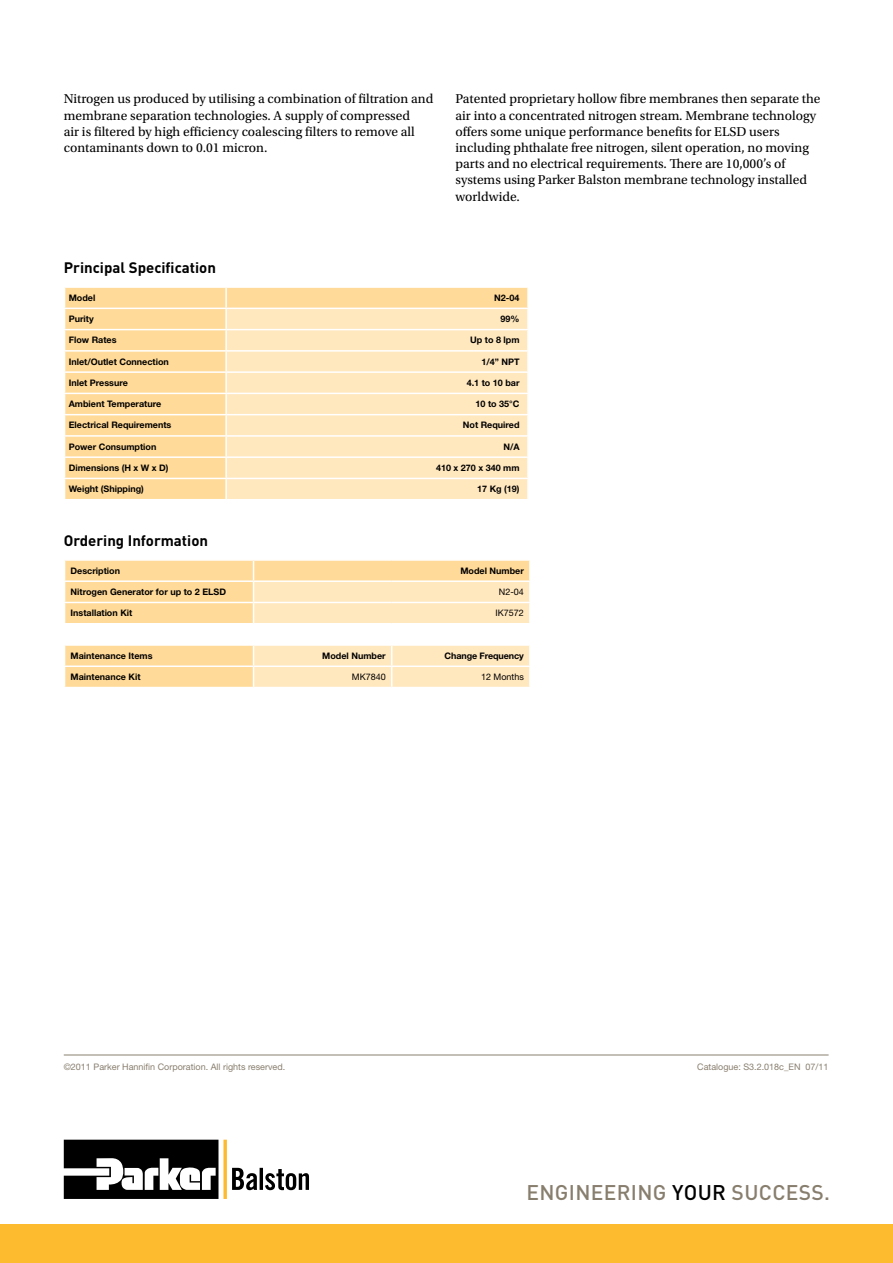
<style>
.page{position:relative;width:893px;height:1263px;background:#fff}
.page>*{position:absolute;margin:0;border:0;box-sizing:border-box;transform-origin:0 0}
.t1{font:500 21px "DIN";letter-spacing:.015em;color:#887e6e}
.t2{font:700 15px "DIN";color:#000}
.t3{font:13.5px/16.2px "Utopia Std";color:#000}
.t4{font:700 9px "Helvetica Neue LT Std";color:#000}
.t5{font:9px "Helvetica Neue LT Std";color:#887e6e}
.t6{font:9px "Helvetica Neue LT Std";color:#000}
.s1{color:#000}
</style>
<div class="page">
<svg style="left:64px;top:1140px;width:245px;height:59px"></svg>
<hr style="left:64px;top:1054px;width:765px;height:1px;background:#887e6e">
<div style="left:65px;top:288px;width:462px;height:211px;background:#ffda98"></div>
<div style="left:227px;top:309px;width:300px;height:190px;background:#ffe7be"></div>
<hr style="left:225px;top:288px;width:2px;height:20px;background:#fff">
<hr style="left:64px;top:308px;width:162px;height:1px;background:#fff">
<hr style="left:226px;top:308px;width:303px;height:1px;background:#fff">
<hr style="left:225px;top:309px;width:2px;height:20px;background:#fff">
<hr style="left:64px;top:329px;width:162px;height:1px;background:#fff">
<hr style="left:226px;top:329px;width:303px;height:1px;background:#fff">
<hr style="left:225px;top:330px;width:2px;height:20px;background:#fff">
<hr style="left:64px;top:350px;width:162px;height:2px;background:#fff">
<hr style="left:226px;top:350px;width:303px;height:2px;background:#fff">
<svg style="left:225px;top:352px;width:2px;height:19px"></svg>
<svg style="left:527px;top:352px;width:1px;height:19px"></svg>
<hr style="left:64px;top:371px;width:162px;height:2px;background:#fff">
<hr style="left:226px;top:371px;width:303px;height:2px;background:#fff">
<hr style="left:225px;top:373px;width:2px;height:20px;background:#fff">
<hr style="left:64px;top:393px;width:162px;height:1px;background:#fff">
<hr style="left:226px;top:393px;width:303px;height:1px;background:#fff">
<hr style="left:225px;top:394px;width:2px;height:20px;background:#fff">
<hr style="left:64px;top:414px;width:162px;height:1px;background:#fff">
<hr style="left:226px;top:414px;width:303px;height:1px;background:#fff">
<hr style="left:225px;top:415px;width:2px;height:20px;background:#fff">
<hr style="left:64px;top:435px;width:162px;height:2px;background:#fff">
<hr style="left:226px;top:435px;width:303px;height:2px;background:#fff">
<svg style="left:225px;top:437px;width:2px;height:19px"></svg>
<svg style="left:527px;top:437px;width:1px;height:19px"></svg>
<hr style="left:64px;top:456px;width:162px;height:2px;background:#fff">
<hr style="left:226px;top:456px;width:303px;height:2px;background:#fff">
<hr style="left:225px;top:458px;width:2px;height:20px;background:#fff">
<hr style="left:64px;top:478px;width:162px;height:1px;background:#fff">
<hr style="left:226px;top:478px;width:303px;height:1px;background:#fff">
<hr style="left:225px;top:479px;width:2px;height:20px;background:#fff">
<svg style="left:64px;top:561px;width:466px;height:126px"></svg>
<hr style="left:529px;top:667px;width:2px;height:20px;background:#fff">
<div style="left:0;top:1225px;width:893px;height:38px;background:#fdbb30"></div>
<p class="t3" style="left:64px;top:91px;width:371px">Nitrogen us produced by utilising a combination of filtration and membrane separation technologies. A supply of compressed<br>air is filtered by high efficiency coalescing filters to remove all contaminants down to 0.01 micron.</p>
<p class="t3" style="left:455px;top:91px;width:367px">Patented proprietary hollow fibre membranes then separate the air into a concentrated nitrogen stream. Membrane technology offers some unique performance benefits for ELSD users including phthalate free nitrogen, silent operation, no moving parts and no electrical requirements. There are 10,000’s of systems using Parker Balston membrane technology installed worldwide.</p>
<p class="t2" style="left:64px;top:258px;width:154px">Principal Specification</p>
<p class="t4" style="left:69px;top:292px;width:28px">Model</p>
<p class="t4" style="left:494px;top:292px;width:27px">N2-04</p>
<p class="t4" style="left:69px;top:313px;width:27px">Purity</p>
<p class="t4" style="left:500px;top:313px;width:21px">99%</p>
<p class="t4" style="left:69px;top:335px;width:49px">Flow Rates</p>
<p class="t4" style="left:470px;top:335px;width:51px">Up to 8 lpm</p>
<p class="t4" style="left:69px;top:356px;width:102px">Inlet/Outlet Connection</p>
<p class="t4" style="left:481px;top:356px;width:40px">1/4” NPT</p>
<p class="t4" style="left:69px;top:377px;width:61px">Inlet Pressure</p>
<p class="t4" style="left:467px;top:377px;width:54px">4.1 to 10 bar</p>
<p class="t4" style="left:69px;top:398px;width:94px">Ambient Temperature</p>
<p class="t4" style="left:476px;top:398px;width:45px">10 to 35°C</p>
<p class="t4" style="left:69px;top:420px;width:104px">Electrical Requirements</p>
<p class="t4" style="left:463px;top:420px;width:58px">Not Required</p>
<p class="t4" style="left:69px;top:441px;width:89px">Power Consumption</p>
<p class="t4" style="left:503px;top:441px;width:18px">N/A</p>
<p class="t4" style="left:69px;top:462px;width:101px">Dimensions (H x W x D)</p>
<p class="t4" style="left:436px;top:462px;width:85px">410 x 270 x 340 mm</p>
<p class="t4" style="left:69px;top:483px;width:77px">Weight (Shipping)</p>
<p class="t4" style="left:477px;top:483px;width:44px">17 Kg (19)</p>
<p class="t2" style="left:64px;top:531px;width:146px">Ordering Information</p>
<p class="t4" style="left:71px;top:565px;width:51px">Description</p>
<p class="t4" style="left:460px;top:565px;width:65px">Model Number</p>
<p class="t4" style="left:71px;top:586px;width:157px">Nitrogen Generator for up to 2 ELSD</p>
<p class="t6" style="left:499px;top:586px;width:27px">N2-04</p>
<p class="t4" style="left:71px;top:607px;width:63px">Installation Kit</p>
<p class="t6" style="left:496px;top:608px;width:30px">IK7572</p>
<p class="t4" style="left:71px;top:650px;width:83px">Maintenance Items</p>
<p class="t4" style="left:322px;top:650px;width:65px">Model Number</p>
<p class="t4" style="left:445px;top:650px;width:81px">Change Frequency</p>
<p class="t4" style="left:71px;top:671px;width:71px">Maintenance Kit</p>
<p class="t6" style="left:352px;top:671px;width:35px">MK7840</p>
<p class="t6" style="left:481px;top:671px;width:44px">12 Months</p>
<p class="t5" style="left:64px;top:1061px;width:223px">©2011 Parker Hannifin Corporation. All rights reserved.</p>
<p class="t5" style="left:697px;top:1061px;width:133px">Catalogue: S3.2.018c_EN 07/11</p>
<h1 class="t1" style="left:526px;top:1178px;width:305px">ENGINEERING <span class="s1">YOUR</span> SUCCESS.</h1>
</div>
